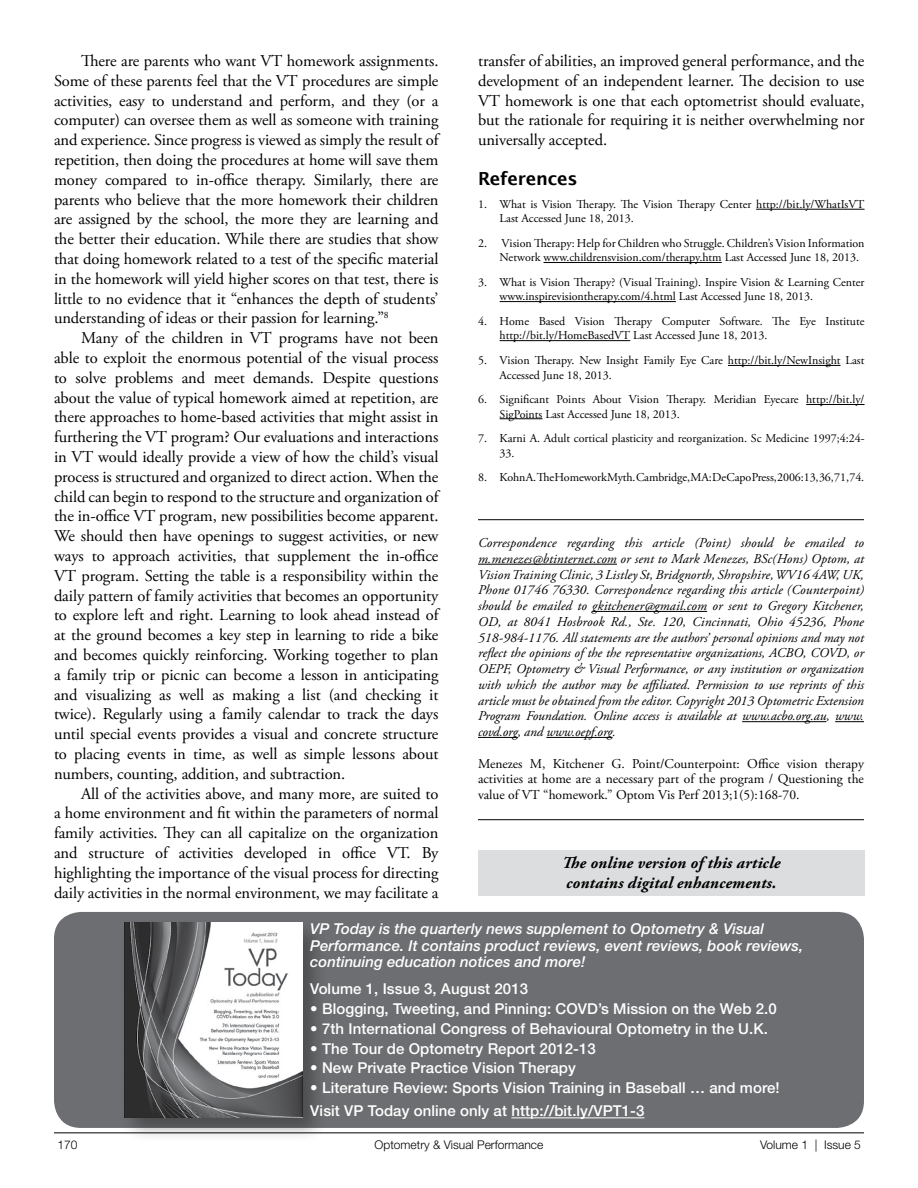
<style>
.page{position:relative;width:918px;height:1188px;background:#fff}
.page>*{position:absolute;margin:0;border:0;box-sizing:border-box;transform-origin:0 0}
.Section_Header{font:700 18px "Lucida Grande";letter-spacing:-.015em;color:#000}
.Body{font:16.5px/19.8px "Adobe Garamond Pro";letter-spacing:-.005em;color:#000;text-align:justify}
.t1{font:italic 700 16.5px/19.8px "Adobe Garamond Pro";letter-spacing:.01em;color:#000}
.t2{font:500 15px "Helvetica Neue";letter-spacing:.005em;color:#fff}
.t3{font:italic 500 15px/16.5px "Helvetica Neue";color:#fff}
.t4{font:italic 13.5px/15.8px "Adobe Garamond Pro";letter-spacing:-.01em;color:#000;text-align:justify}
.t5{font:13.5px/15.8px "Adobe Garamond Pro";color:#000;text-align:justify}
.t6{font:12px/14.2px "Adobe Garamond Pro";color:#000}
.t7{font:300 12px "Helvetica Neue";color:#000}
</style>
<div class="page">
<hr style="left:54px;top:1132px;width:810px;height:1px;background:#000">
<hr style="left:756px;top:209px;width:109px;height:1px;background:#000">
<hr style="left:544px;top:262px;width:178px;height:1px;background:#000">
<hr style="left:500px;top:301px;width:176px;height:1px;background:#000">
<hr style="left:500px;top:340px;width:130px;height:1px;background:#000">
<hr style="left:728px;top:365px;width:113px;height:1px;background:#000">
<hr style="left:806px;top:404px;width:59px;height:1px;background:#000">
<hr style="left:500px;top:418px;width:42px;height:1px;background:#000">
<hr style="left:478px;top:519px;width:386px;height:1px;background:#000">
<hr style="left:478px;top:564px;width:139px;height:1px;background:#000">
<hr style="left:592px;top:611px;width:115px;height:1px;background:#000">
<hr style="left:742px;top:721px;width:84px;height:1px;background:#000">
<svg style="left:835px;top:721px;width:29px;height:1px"></svg>
<hr style="left:478px;top:737px;width:40px;height:1px;background:#000">
<hr style="left:546px;top:737px;width:67px;height:1px;background:#000">
<hr style="left:478px;top:819px;width:386px;height:1px;background:#000">
<div style="left:478px;top:850px;width:387px;height:46px;background:#dcddde"></div>
<div style="left:54px;top:912px;width:810px;height:216px;background:#6d6e71;border-radius:27px"></div>
<div style="left:120px;top:918px;width:208px;height:225px;background:#000;opacity:.3"></div>
<img style="left:125px;top:923px;width:177px;height:194px">
<hr style="left:511px;top:1117px;width:133px;height:1px;background:#fff">
<p class="Body" style="left:54px;top:51px;width:386px;text-indent:27px">There are parents who want VT homework assignments.<br>Some of these parents feel that the VT procedures are simple activities, easy to understand and perform, and they (or a computer) can oversee them as well as someone with training and experience. Since progress is viewed as simply the result of repetition, then doing the procedures at home will save them money compared to in-office therapy. Similarly, there are parents who believe that the more homework their children are assigned by the school, the more they are learning and the better their education. While there are studies that show that doing homework related to a test of the specific material in the homework will yield higher scores on that test, there is little to no evidence that it “enhances the depth of students’ understanding of ideas or their passion for learning.”<sup>8</sup></p>
<p class="Body" style="left:54px;top:329px;width:386px;text-indent:27px">Many of the children in VT programs have not been able to exploit the enormous potential of the visual process to solve problems and meet demands. Despite questions about the value of typical homework aimed at repetition, are there approaches to home-based activities that might assist in furthering the VT program? Our evaluations and interactions in VT would ideally provide a view of how the child’s visual process is structured and organized to direct action. When the child can begin to respond to the structure and organization of the in-office VT program, new possibilities become apparent.<br>We should then have openings to suggest activities, or new ways to approach activities, that supplement the in-office VT program. Setting the table is a responsibility within the daily pattern of family activities that becomes an opportunity to explore left and right. Learning to look ahead instead of at the ground becomes a key step in learning to ride a bike and becomes quickly reinforcing. Working together to plan a family trip or picnic can become a lesson in anticipating and visualizing as well as making a list (and checking it twice). Regularly using a family calendar to track the days until special events provides a visual and concrete structure to placing events in time, as well as simple lessons about numbers, counting, addition, and subtraction.</p>
<p class="Body" style="left:54px;top:784px;width:386px;text-indent:27px">All of the activities above, and many more, are suited to a home environment and fit within the parameters of normal family activities. They can all capitalize on the organization and structure of activities developed in office VT. By highlighting the importance of the visual process for directing daily activities in the normal environment, we may facilitate a</p>
<p class="Body" style="left:478px;top:51px;width:388px">transfer of abilities, an improved general performance, and the development of an independent learner. The decision to use VT homework is one that each optometrist should evaluate, but the rationale for requiring it is neither overwhelming nor universally accepted.</p>
<p class="Section_Header" style="left:478px;top:164px;width:101px">References</p>
<p class="t6" style="left:500px;top:198px;width:366px;text-indent:-22px">1. What is Vision Therapy. The Vision Therapy Center http://bit.ly/WhatIsVT<br>Last Accessed June 18, 2013.</p>
<p class="t6" style="left:500px;top:237px;width:366px;text-indent:-22px">2. Vision Therapy: Help for Children who Struggle. Children’s Vision Information<br>Network www.childrensvision.com/therapy.htm Last Accessed June 18, 2013.</p>
<p class="t6" style="left:500px;top:276px;width:366px;text-indent:-22px">3. What is Vision Therapy? (Visual Training). Inspire Vision &amp; Learning Center www.inspirevisiontherapy.com/4.html Last Accessed June 18, 2013.</p>
<p class="t6" style="left:500px;top:315px;width:366px;text-indent:-22px">4. Home Based Vision Therapy Computer Software. The Eye Institute http://bit.ly/HomeBasedVT Last Accessed June 18, 2013.</p>
<p class="t6" style="left:500px;top:354px;width:366px;text-indent:-22px">5. Vision Therapy. New Insight Family Eye Care http://bit.ly/NewInsight Last<br>Accessed June 18, 2013.</p>
<p class="t6" style="left:500px;top:393px;width:366px;text-indent:-22px">6. Significant Points About Vision Therapy. Meridian Eyecare http://bit.ly/<br>SigPoints Last Accessed June 18, 2013.</p>
<p class="t6" style="left:500px;top:432px;width:366px;text-indent:-22px">7. Karni A. Adult cortical plasticity and reorganization. Sc Medicine 1997;4:24-<br>33.</p>
<p class="t6" style="left:478px;top:471px;width:388px">8. Kohn A. The Homework Myth. Cambridge, MA: De Capo Press, 2006:13, 36, 71, 74.</p>
<p class="t4" style="left:478px;top:535px;width:388px">Correspondence regarding this article (Point) should be emailed to m.menezes@btinternet.com or sent to Mark Menezes, BSc(Hons) Optom, at Vision Training Clinic, 3 Listley St, Bridgnorth, Shropshire, WV16 4AW, UK, Phone 01746 76330. Correspondence regarding this article (Counterpoint) should be emailed to gkitchener@gmail.com or sent to Gregory Kitchener, OD, at 8041 Hosbrook Rd., Ste. 120, Cincinnati, Ohio 45236, Phone 518-984-1176. All statements are the authors’ personal opinions and may not reflect the opinions of the the representative organizations, ACBO, COVD, or OEPF, Optometry &amp; Visual Performance, or any institution or organization with which the author may be affiliated. Permission to use reprints of this article must be obtained from the editor. Copyright 2013 Optometric Extension Program Foundation. Online access is available at www.acbo.org.au, www. covd.org, and www.oepf.org.</p>
<p class="t5" style="left:478px;top:756px;width:387px">Menezes M, Kitchener G. Point/Counterpoint: Office vision therapy activities at home are a necessary part of the program / Questioning the value of VT “homework.” Optom Vis Perf 2013;1(5):168-70.</p>
<p class="t1" style="left:562px;top:853px;width:220px">The online version of this article contains digital enhancements.</p>
<p class="t3" style="left:310px;top:921px;width:494px">VP Today is the quarterly news supplement to Optometry &amp; Visual<br>Performance. It contains product reviews, event reviews, book reviews, continuing education notices and more!</p>
<p class="t2" style="left:310px;top:980px;width:219px">Volume 1, Issue 3, August 2013</p>
<p class="t2" style="left:310px;top:1000px;width:468px">• Blogging, Tweeting, and Pinning: COVD’s Mission on the Web 2.0</p>
<p class="t2" style="left:310px;top:1020px;width:459px">• 7th International Congress of Behavioural Optometry in the U.K.</p>
<p class="t2" style="left:310px;top:1039px;width:287px">• The Tour de Optometry Report 2012-13</p>
<p class="t2" style="left:310px;top:1059px;width:267px">• New Private Practice Vision Therapy</p>
<p class="t2" style="left:310px;top:1079px;width:471px">• Literature Review: Sports Vision Training in Baseball … and more!</p>
<p class="t2" style="left:310px;top:1102px;width:336px">Visit VP Today online only at http://bit.ly/VPT1-3</p>
<p class="t7" style="left:57px;top:1138px;width:22px">170</p>
<p class="t7" style="left:375px;top:1138px;width:170px">Optometry &amp; Visual Performance</p>
<p class="t7" style="left:760px;top:1138px;width:102px">Volume 1 | Issue 5</p>
</div>
